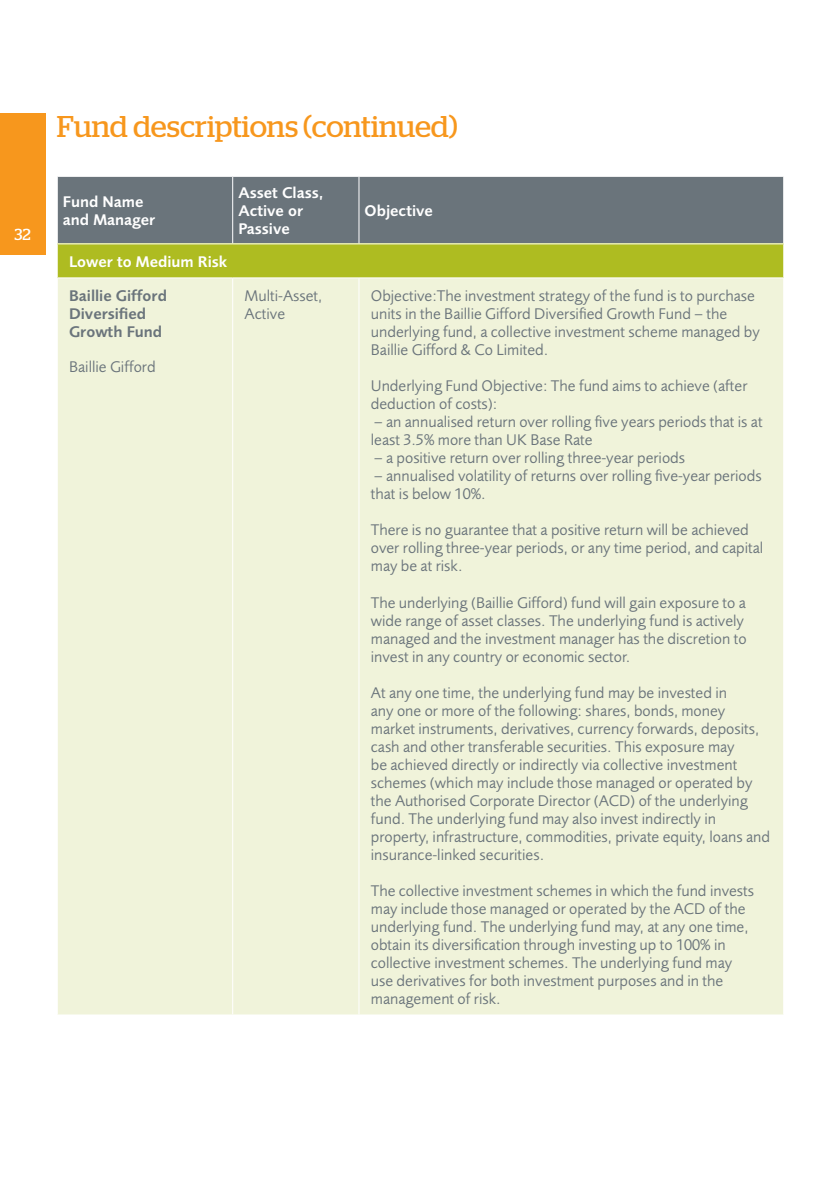
<style>
.page{position:relative;width:840px;height:1191px;background:#fff}
.page>*{position:absolute;margin:0;border:0;box-sizing:border-box;transform-origin:0 0}
.t1{font:30px "Stag";letter-spacing:-.005em;color:#f7971d}
.t2{font:16px/18px "Pru Sans";color:#6a747b}
.t3{font:600 16px/18px "Pru Sans";color:#fff}
.t4{font:600 16px/18px "Pru Sans";color:#6a747b}
.t5{font:16px "Stag";color:#fff}
</style>
<div class="page">
<div style="left:0;top:113px;width:45px;height:142px;background:#f7971d"></div>
<div style="left:58px;top:177px;width:724px;height:66px;background:#6a747b"></div>
<div style="left:57px;top:244px;width:726px;height:34px;background:#aebc21"></div>
<div style="left:58px;top:278px;width:724px;height:736px;background:#f0f3da"></div>
<hr style="left:232px;top:278px;width:1px;height:736px;background:#fff">
<hr style="left:358px;top:278px;width:1px;height:736px;background:#fff">
<hr style="left:782px;top:244px;width:1px;height:33px;background:#fff">
<hr style="left:232px;top:177px;width:1px;height:66px;background:#fff">
<hr style="left:358px;top:177px;width:1px;height:66px;background:#fff">
<hr style="left:57px;top:277px;width:175px;height:1px;background:#fff">
<hr style="left:232px;top:277px;width:127px;height:1px;background:#fff">
<hr style="left:359px;top:277px;width:424px;height:1px;background:#fff">
<hr style="left:57px;top:244px;width:1px;height:33px;background:#fff">
<p class="t5" style="left:15px;top:225px;width:18px">32</p>
<h1 class="t1" style="left:57px;top:109px;width:402px">Fund descriptions (continued)</h1>
<p class="t3" style="left:63px;top:193px;width:94px">Fund Name and Manager</p>
<p class="t3" style="left:238px;top:184px;width:87px">Asset Class,<br>Active or<br>Passive</p>
<p class="t3" style="left:364px;top:202px;width:70px">Objective</p>
<p class="t3" style="left:69px;top:252px;width:160px">Lower to Medium Risk</p>
<p class="t4" style="left:69px;top:287px;width:99px">Baillie Gifford<br>Diversified<br>Growth Fund</p>
<p class="t2" style="left:69px;top:358px;width:88px">Baillie Gifford</p>
<p class="t2" style="left:244px;top:287px;width:79px">Multi-Asset,<br>Active</p>
<p class="t2" style="left:370px;top:287px;width:390px">Objective:The investment strategy of the fund is to purchase units in the Baillie Gifford Diversified Growth Fund – the underlying fund, a collective investment scheme managed by Baillie Gifford &amp; Co Limited.</p>
<p class="t2" style="left:370px;top:377px;width:378px">Underlying Fund Objective: The fund aims to achieve (after deduction of costs):</p>
<p class="t2" style="left:370px;top:413px;width:393px">– an annualised return over rolling five years periods that is at least 3.5% more than UK Base Rate</p>
<p class="t2" style="left:374px;top:449px;width:312px">– a positive return over rolling three-year periods</p>
<p class="t2" style="left:370px;top:467px;width:392px">– annualised volatility of returns over rolling five-year periods that is below 10%.</p>
<p class="t2" style="left:370px;top:521px;width:394px">There is no guarantee that a positive return will be achieved over rolling three-year periods, or any time period, and capital may be at risk.</p>
<p class="t2" style="left:370px;top:593px;width:377px">The underlying (Baillie Gifford) fund will gain exposure to a wide range of asset classes. The underlying fund is actively managed and the investment manager has the discretion to invest in any country or economic sector.</p>
<p class="t2" style="left:370px;top:683px;width:400px">At any one time, the underlying fund may be invested in<br>any one or more of the following: shares, bonds, money market instruments, derivatives, currency forwards, deposits, cash and other transferable securities. This exposure may<br>be achieved directly or indirectly via collective investment schemes (which may include those managed or operated by the Authorised Corporate Director (ACD) of the underlying fund. The underlying fund may also invest indirectly in property, infrastructure, commodities, private equity, loans and insurance-linked securities.</p>
<p class="t2" style="left:370px;top:881px;width:384px">The collective investment schemes in which the fund invests may include those managed or operated by the ACD of the underlying fund. The underlying fund may, at any one time, obtain its diversification through investing up to 100% in collective investment schemes. The underlying fund may use derivatives for both investment purposes and in the management of risk.</p>
</div>
